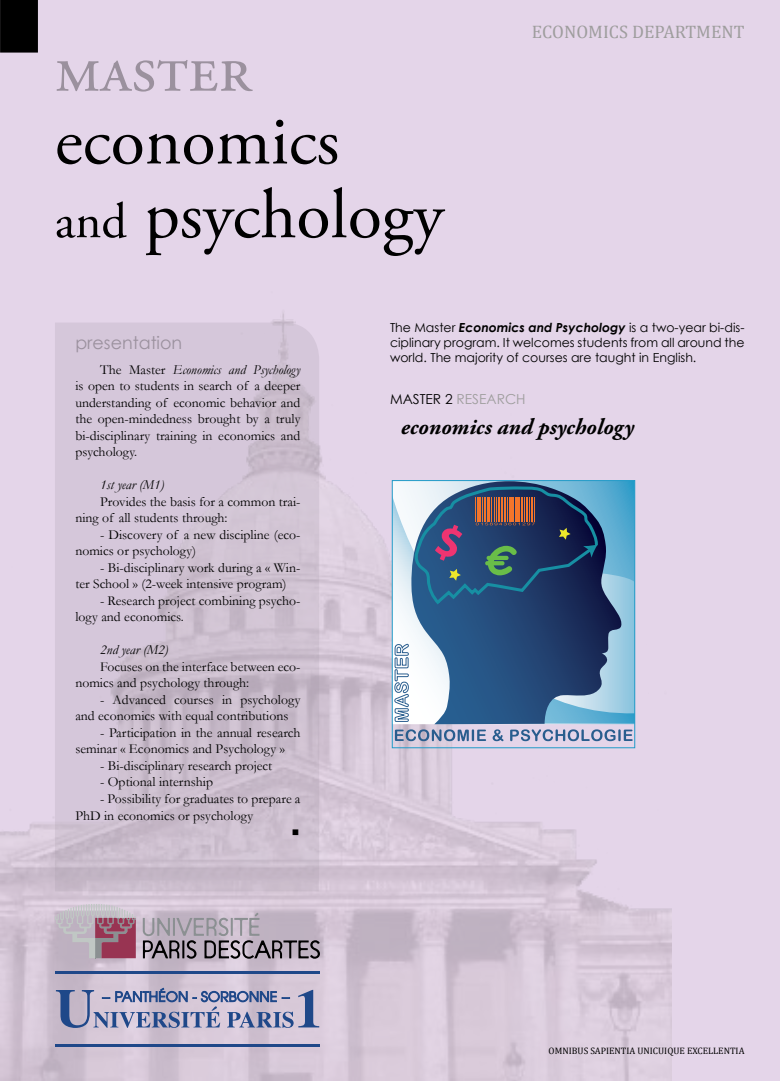
<style>
.page{position:relative;width:780px;height:1081px;background:#e4d5e9}
.page>*{position:absolute;margin:0;border:0;box-sizing:border-box;transform-origin:0 0}
.t1{font:70px/73.8px "Adobe Garamond Pro";color:#000}
.t2{font:67.5px "Adobe Garamond Pro";color:#9b919e}
.t3{font:italic 700 22.5px "Adobe Garamond Pro";color:#000}
.t4{font:18.12px "Cambria";color:#9e9d9d}
.t5{font:17.5px "Century Gothic";color:#9b919e}
.t6{font:13.75px/16.5px "Garamond";color:#000}
.t7{font:italic 13.75px "Garamond";color:#000}
.t8{font:13.75px "Century Gothic";color:#9e9d9d}
.t9{font:13.75px "Century Gothic";color:#000}
.t10{font:12.5px/15px "Century Gothic";color:#000;text-align:justify}
.t11{font:9.38px "Cambria";color:#000}
.s1{font-size:50px}
.s2{font-style:italic}
.s3{font-weight:700;font-style:italic}
.s4{color:#000}
</style>
<div class="page">
<img style="left:0;top:313px;width:671px;height:768px">
<svg style="left:55px;top:322px;width:264px;height:569px;fill:#d3c6d5"></svg>
<div style="left:0;top:0;width:38px;height:53px;background:#000"></div>
<svg style="left:395px;top:729px;width:91px;height:12px"></svg>
<svg style="left:492px;top:729px;width:11px;height:12px"></svg>
<svg style="left:510px;top:729px;width:122px;height:12px"></svg>
<div style="left:392px;top:480px;width:243px;height:268px;border:1px solid #219bc8"></div>
<svg style="left:392px;top:483px;width:242px;height:239px;background:#547495"></svg>
<svg style="left:56px;top:988px;width:263px;height:40px"></svg>
<hr style="left:55px;top:971px;width:264px;height:3px;background:#1f4889">
<hr style="left:55px;top:1043px;width:264px;height:3px;background:#1f4889">
<svg style="left:55px;top:904px;width:81px;height:54px;background:#b293a1"></svg>
<svg style="left:143px;top:912px;width:177px;height:46px;background:#a49aa6"></svg>
<svg style="left:292px;top:829px;width:6px;height:6px"></svg>
<h2 class="t2" style="left:55px;top:29px;width:198px">master</h2>
<h1 class="t1" style="left:55px;top:107px;width:390px">economics<br><span class="s1">and</span> psychology</h1>
<h3 class="t4" style="left:531px;top:21px;width:214px">ECONOMICS DEPARTMENT</h3>
<p class="t5" style="left:75px;top:331px;width:108px">presentation</p>
<p class="t6" style="left:75px;top:361px;width:227px;text-align:justify;text-indent:25px">The Master <span class="s2">Economics and Psychology </span>is open to students in search of a deeper understanding of economic behavior and the open-mindedness brought by a truly bi-disciplinary training in economics and psychology.</p>
<p class="t7" style="left:100px;top:476px;width:66px">1st year (M1)</p>
<p class="t6" style="left:75px;top:493px;width:226px;text-indent:25px">Provides the basis for a common trai&shy;ning of all students through:</p>
<p class="t6" style="left:75px;top:526px;width:227px;text-indent:25px">- Discovery of a new discipline (eco&shy;nomics or psychology)</p>
<p class="t6" style="left:75px;top:559px;width:226px;text-indent:25px">- Bi-disciplinary work during a « Win&shy;ter School » (2-week intensive program)</p>
<p class="t6" style="left:75px;top:592px;width:226px;text-indent:25px">- Research project combining psycho&shy;logy and economics.</p>
<p class="t7" style="left:100px;top:641px;width:70px">2nd year (M2)</p>
<p class="t6" style="left:75px;top:658px;width:227px;text-indent:25px">Focuses on the interface between eco&shy;nomics and psychology through:</p>
<p class="t6" style="left:75px;top:691px;width:227px;text-indent:25px">- Advanced courses in psychology and economics with equal contributions</p>
<p class="t6" style="left:75px;top:724px;width:227px;text-indent:25px">- Participation in the annual research seminar « Economics and Psychology »</p>
<p class="t6" style="left:100px;top:757px;width:174px">- Bi-disciplinary research project</p>
<p class="t6" style="left:100px;top:773px;width:114px">- Optional internship</p>
<p class="t6" style="left:75px;top:790px;width:226px;text-indent:25px">- Possibility for graduates to prepare a<br>PhD in economics or psychology</p>
<p class="t10" style="left:390px;top:320px;width:356px">The Master <span class="s3">Economics and Psychology</span> is a two-year bi-dis&shy;ciplinary program. It welcomes students from all around the world. The majority of courses are taught in English.</p>
<p class="t9" style="left:390px;top:389px;width:22px">Master</p>
<p class="t8" style="left:445px;top:389px;width:21px"><span class="s4">2</span> research</p>
<h3 class="t3" style="left:400px;top:413px;width:235px">economics and psychology</h3>
<p class="t11" style="left:548px;top:1045px;width:197px">OMNIBUS SAPIENTIA UNICUIQUE EXCELLENTIA</p>
</div>
